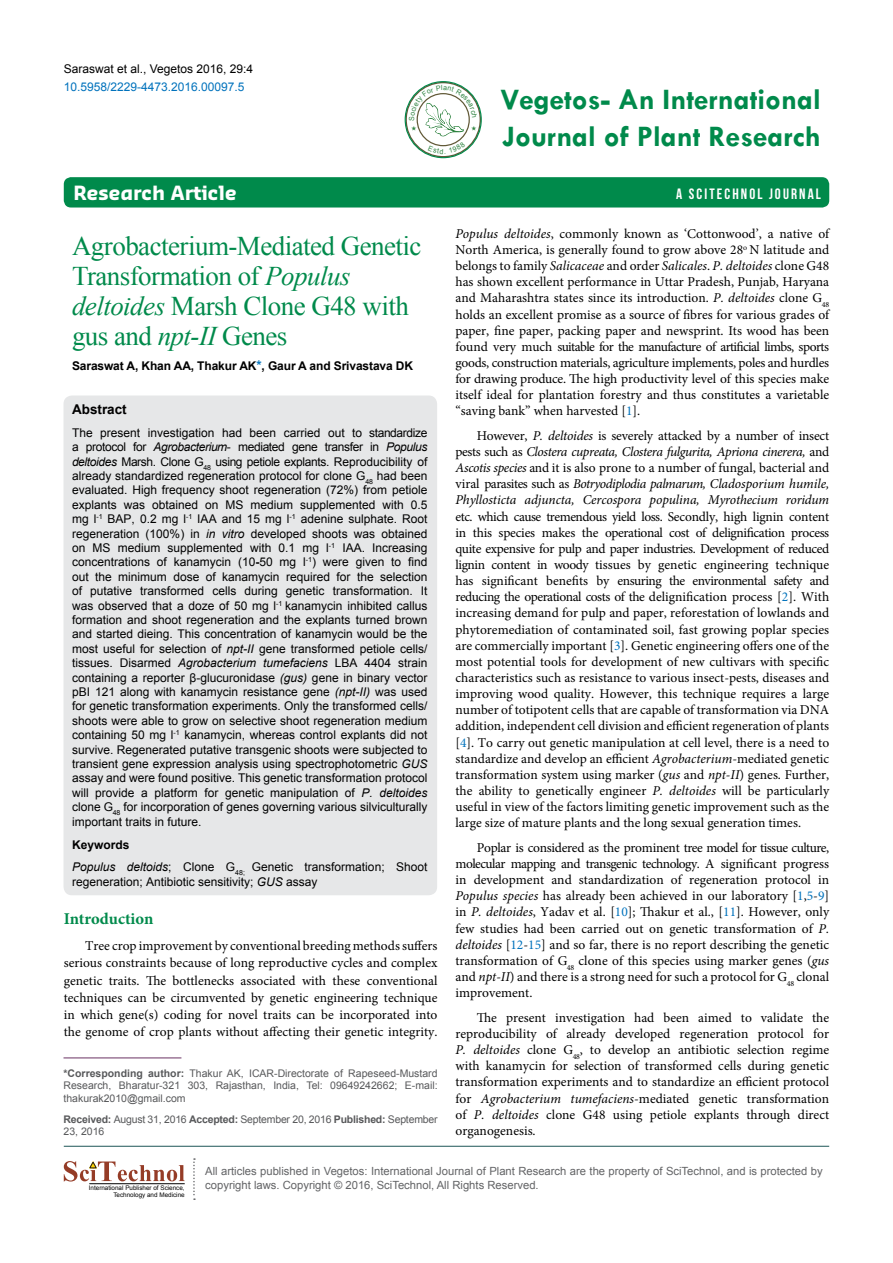
<style>
.page{position:relative;width:893px;height:1263px;background:#fff}
.page>*{position:absolute;margin:0;border:0;box-sizing:border-box;transform-origin:0 0}
.t1{font:700 30px "Tw Cen";color:#008a4b}
.t2{font:27px/30px "Times New Roman";letter-spacing:-.02em;color:#008a4b}
.t3{font:700 19.2px "Sansa";color:#fff}
.t4{font:700 16.5px "Minion Pro";letter-spacing:-.005em;color:#008a4b}
.t5{font:15px "Bebas Neue";letter-spacing:.14em;color:#fff}
.t6{font:13.5px/16.2px "Minion Pro";color:#000;text-align:justify}
.t7{font:italic 13.5px/16px "Minion Pro";letter-spacing:-.005em;color:#000;text-align:justify}
.t8{font:700 13.5px "Arial";color:#000}
.t9{font:12px/14.4px "Arial";color:#000;text-align:justify}
.t10{font:700 12px "Arial";letter-spacing:-.01em;color:#000}
.t11{font:12px "Arial";color:#0072bc}
.t12{font:11.25px/13.5px "Arial";color:#636466}
.t13{font:10.5px/12.6px "Arial";color:#58595b;text-align:justify}
.t14{font:10.5px/12.6px "Arial";letter-spacing:-.02em;color:#58595b}
.t15{font:6.3px/7.6px "Arial";color:#000;text-align:right}
.s1{font-style:italic}
.s2{font-size:13.5px;color:#0072bc}
.s3{font-weight:700}
.s4{color:#0072bc}
.s5{font-style:normal}
</style>
<div class="page">
<div style="left:64px;top:177px;width:765px;height:30px;background:#008a4b;border-radius:7px"></div>
<hr style="left:64px;top:1146px;width:765px;height:1px;background:#1d5557">
<svg style="left:193px;top:1158px;width:2px;height:42px"></svg>
<svg style="left:64px;top:1161px;width:121px;height:20px"></svg>
<hr style="left:89px;top:1183px;width:96px;height:1px;background:#000">
<svg style="left:406px;top:83px;width:74px;height:74px"></svg>
<div style="left:417px;top:94px;width:52px;height:52px;background:#fff;border-radius:50%"></div>
<div style="left:405px;top:81px;width:77px;height:77px;border:1px solid #008a4b;border-radius:50%"></div>
<div style="left:64px;top:395px;width:373px;height:500px;background:#e6e7e8;border-radius:9px"></div>
<hr style="left:64px;top:1057px;width:117px;height:1px;background:#693163">
<svg style="left:428px;top:142px;width:37px;height:12px"></svg>
<svg style="left:409px;top:85px;width:68px;height:51px"></svg>
<p class="t9" style="left:64px;top:62px;width:191px">Saraswat et al., Vegetos 2016, 29:4</p>
<p class="t11" style="left:64px;top:79px;width:182px">10.5958/2229-4473.2016.00097.5</p>
<h1 class="t1" style="left:500px;top:81px;width:322px">Vegetos- An International</h1>
<h1 class="t1" style="left:502px;top:119px;width:320px">Journal of Plant Research</h1>
<h3 class="t3" style="left:74px;top:181px;width:165px">Research Article</h3>
<p class="t5" style="left:676px;top:186px;width:146px">A SCITECHNOL JOURNAL</p>
<h2 class="t2" style="left:72px;top:231px;width:351px">Agrobacterium-Mediated Genetic<br>Transformation of <span class="s1">Populus deltoides</span> Marsh Clone G48 with gus and <span class="s1">npt-II</span> Genes</h2>
<p class="t10" style="left:72px;top:358px;width:343px">Saraswat A, Khan AA, Thakur AK<span class="s2">*</span>, Gaur A and Srivastava DK</p>
<p class="t8" style="left:72px;top:400px;width:56px">Abstract</p>
<p class="t9" style="left:72px;top:425px;width:357px">The present investigation had been carried out to standardize a protocol for <span class="s1">Agrobacterium</span>- mediated gene transfer in <span class="s1">Populus deltoides</span> Marsh. Clone G<sub>48</sub> using petiole explants. Reproducibility of already standardized regeneration protocol for clone G<sub>48</sub> had been evaluated. High frequency shoot regeneration (72%) from petiole explants was obtained on MS medium supplemented with 0.5 mg l<sup>-1</sup> BAP, 0.2 mg l<sup>-1</sup> IAA and 15 mg l<sup>-1</sup> adenine sulphate. Root regeneration (100%) in <span class="s1">in vitro</span> developed shoots was obtained on MS medium supplemented with 0.1 mg l<sup>-1</sup> IAA. Increasing concentrations of kanamycin (10<span class="s3">-</span>50 mg l<sup>-1</sup>) were given to find out the minimum dose of kanamycin required for the selection of putative transformed cells during genetic transformation. It was observed that a doze of 50 mg l<sup>-1</sup> kanamycin inhibited callus formation and shoot regeneration and the explants turned brown and started dieing. This concentration of kanamycin would be the most useful for selection of <span class="s1">npt-II</span> gene transformed petiole cells/ tissues. Disarmed <span class="s1">Agrobacterium tumefaciens</span> LBA 4404 strain containing a reporter β-glucuronidase <span class="s1">(gus)</span> gene in binary vector pBI 121 along with kanamycin resistance gene <span class="s1">(npt-II)</span> was used for genetic transformation experiments. Only the transformed cells/ shoots were able to grow on selective shoot regeneration medium containing 50 mg l<sup>-1</sup> kanamycin, whereas control explants did not survive. Regenerated putative transgenic shoots were subjected to transient gene expression analysis using spectrophotometric <span class="s1">GUS </span>assay and were found positive. This genetic transformation protocol will provide a platform for genetic manipulation of <span class="s1">P. deltoides </span>clone G<sub>48</sub> for incorporation of genes governing various silviculturally important traits in future.</p>
<p class="t9" style="left:72px;top:833px;width:357px;line-height:23px"><span class="s3">Keywords<br></span><span class="s1">Populus deltoids</span>; Clone G<sub>48;</sub> Genetic transformation; Shoot</p>
<p class="t9" style="left:72px;top:874px;width:247px">regeneration; Antibiotic sensitivity; <span class="s1">GUS</span> assay</p>
<p class="t4" style="left:64px;top:907px;width:91px">Introduction</p>
<p class="t6" style="left:64px;top:937px;width:375px;line-height:17.2px;text-indent:21px">Tree crop improvement by conventional breeding methods suffers serious constraints because of long reproductive cycles and complex genetic traits. The bottlenecks associated with these conventional techniques can be circumvented by genetic engineering technique in which gene(s) coding for novel traits can be incorporated into the genome of crop plants without affecting their genetic integrity.</p>
<p class="t13" style="left:64px;top:1067px;width:376px"><span class="s3">*Corresponding author:</span> Thakur AK, ICAR-Directorate of Rapeseed-Mustard Research, Bharatur-321 303, Rajasthan, India, Tel: 09649242662; E-mail: thakurak2010@gmail.com</p>
<p class="t14" style="left:63px;top:1113px;width:376px"><span class="s3">Received:</span> August 31, 2016 <span class="s3">Accepted:</span> September 20, 2016 <span class="s3">Published:</span> September<br>23, 2016</p>
<p class="t6" style="left:455px;top:226px;width:375px"><span class="s1">Populus deltoides</span>, commonly known as ‘Cottonwood’, a native of North America, is generally found to grow above 28<sup>o</sup> N latitude and belongs to family <span class="s1">Salicaceae</span> and order <span class="s1">Salicales</span>. <span class="s1">P. deltoides</span> clone G48 has shown excellent performance in Uttar Pradesh, Punjab, Haryana and Maharashtra states since its introduction. <span class="s1">P. deltoides</span> clone G<sub>48 </sub>holds an excellent promise as a source of fibres for various grades of paper, fine paper, packing paper and newsprint. Its wood has been found very much suitable for the manufacture of artificial limbs, sports goods, construction materials, agriculture implements, poles and hurdles for drawing produce. The high productivity level of this species make itself ideal for plantation forestry and thus constitutes a varietable “saving bank” when harvested [<span class="s4">1</span>].</p>
<p class="t7" style="left:455px;top:428px;width:375px;text-indent:21px"><span class="s5">However,</span> P. deltoides <span class="s5">is severely attacked by a number of insect pests such as</span> Clostera cupreata, Clostera fulgurita, Apriona cinerera, <span class="s5">and </span>Ascotis species <span class="s5">and it is also prone to a number of fungal, bacterial and viral parasites such as</span> Botryodiplodia palmarum, Cladosporium humile, Phyllosticta adjuncta, Cercospora populina, Myrothecium roridum</p>
<p class="t6" style="left:455px;top:508px;width:375px">etc. which cause tremendous yield loss. Secondly, high lignin content in this species makes the operational cost of delignification process quite expensive for pulp and paper industries. Development of reduced lignin content in woody tissues by genetic engineering technique has significant benefits by ensuring the environmental safety and reducing the operational costs of the delignification process [<span class="s4">2</span>]. With increasing demand for pulp and paper, reforestation of lowlands and phytoremediation of contaminated soil, fast growing poplar species are commercially important [<span class="s4">3</span>]. Genetic engineering offers one of the most potential tools for development of new cultivars with specific characteristics such as resistance to various insect-pests, diseases and improving wood quality. However, this technique requires a large number of totipotent cells that are capable of transformation via DNA addition, independent cell division and efficient regeneration of plants [<span class="s4">4</span>]. To carry out genetic manipulation at cell level, there is a need to standardize and develop an efficient <span class="s1">Agrobacterium</span>-mediated genetic transformation system using marker (<span class="s1">gus</span> and <span class="s1">npt-II</span>) genes. Further, the ability to genetically engineer <span class="s1">P. deltoides</span> will be particularly useful in view of the factors limiting genetic improvement such as the large size of mature plants and the long sexual generation times.</p>
<p class="t6" style="left:455px;top:839px;width:375px;text-indent:21px">Poplar is considered as the prominent tree model for tissue culture, molecular mapping and transgenic technology. A significant progress in development and standardization of regeneration protocol in <span class="s1">Populus species</span> has already been achieved in our laboratory [<span class="s4">1</span>,<span class="s4">5</span>-<span class="s4">9</span>] in <span class="s1">P. deltoides</span>, Yadav et al. [<span class="s4">10</span>]; Thakur et al., [<span class="s4">11</span>]. However, only few studies had been carried out on genetic transformation of <span class="s1">P. deltoides</span> [<span class="s4">12</span>-<span class="s4">15</span>] and so far, there is no report describing the genetic transformation of G<sub>48</sub> clone of this species using marker genes (<span class="s1">gus </span>and <span class="s1">npt-II</span>) and there is a strong need for such a protocol for G<sub>48</sub> clonal improvement.</p>
<p class="t6" style="left:455px;top:1009px;width:375px;text-indent:21px">The present investigation had been aimed to validate the reproducibility of already developed regeneration protocol for <span class="s1">P. deltoides</span> clone G<sub>48</sub>, to develop an antibiotic selection regime with kanamycin for selection of transformed cells during genetic transformation experiments and to standardize an efficient protocol for <span class="s1">Agrobacterium tumefaciens</span>-mediated genetic transformation of <span class="s1">P. deltoides</span> clone G48 using petiole explants through direct organogenesis.</p>
<p class="t15" style="left:89px;top:1184px;width:97px">International Publisher of Science,<br>Technology and Medicine</p>
<p class="t12" style="left:205px;top:1165px;width:619px">All articles published in Vegetos: International Journal of Plant Research are the property of SciTechnol, and is protected by copyright laws. Copyright © 2016, SciTechnol, All Rights Reserved.</p>
</div>
